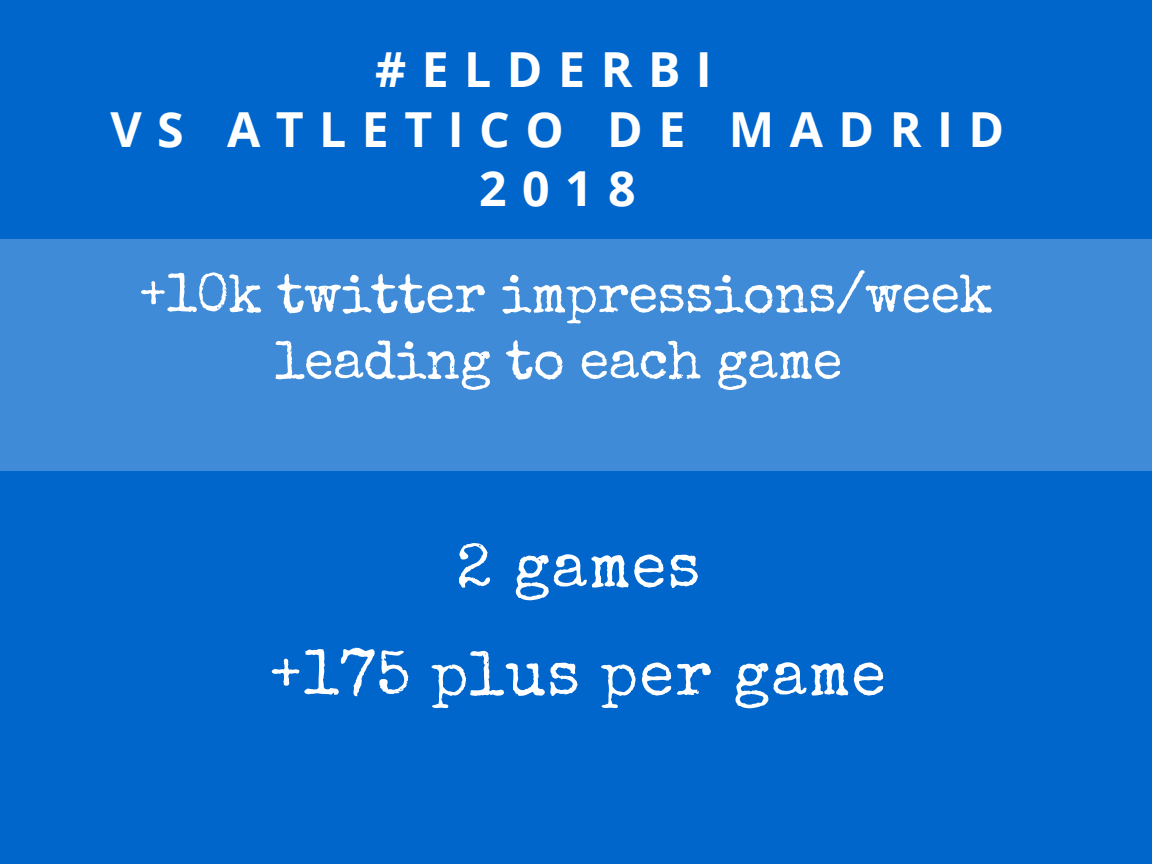
<style>
.page{position:relative;width:1152px;height:864px;background:#06c}
.page>*{position:absolute;margin:0;border:0;box-sizing:border-box;transform-origin:0 0}
.t1{font:63.45px/108px "Special Elite";letter-spacing:.02em;color:#fff;text-align:center}
.t2{font:54.3px/66.3px "Special Elite";letter-spacing:-.01em;color:#fff;text-align:center}
.t3{font:700 48.3px/59.6px "Open Sans";letter-spacing:.32em;color:#fff;text-align:center}
</style>
<div class="page">
<div style="left:0;top:240px;width:1152px;height:231px;background:#3f8bd8"></div>
<p class="t3" style="left:110px;top:39px;width:895px">#ELDERBI<br>VS ATLETICO DE MADRID<br>2018</p>
<p class="t2" style="left:139px;top:267px;width:855px">+10k twitter impressions/week leading to each game</p>
<p class="t1" style="left:270px;top:519px;width:617px">2 games<br>+175 plus per game</p>
</div>
